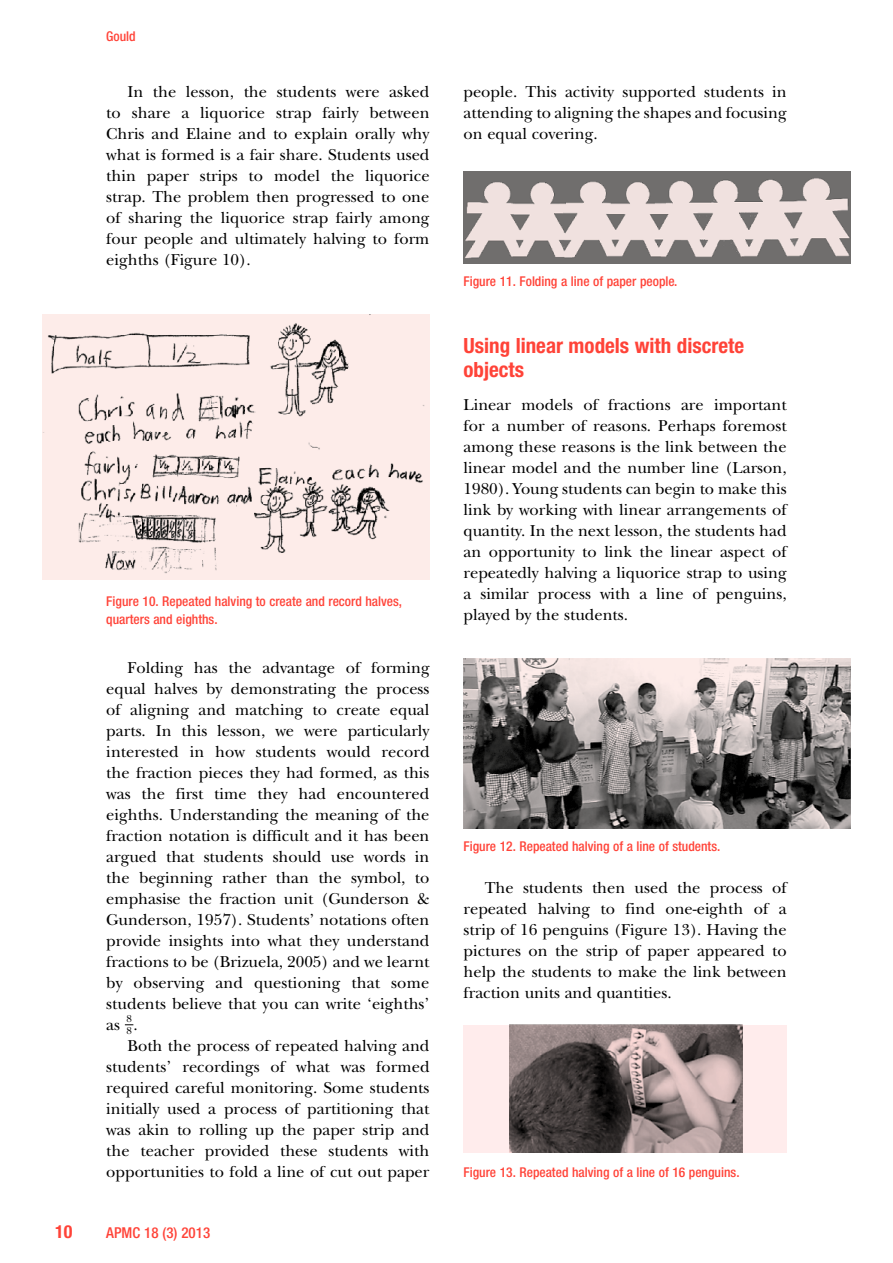
<style>
.page{position:relative;width:893px;height:1263px;background:#fff}
.page>*{position:absolute;margin:0;border:0;box-sizing:border-box;transform-origin:0 0}
.t1{font:700 condensed 21px/24px "Helvetica Neue";color:#ff4338}
.t2{font:700 condensed 18px "Helvetica Neue";color:#ff4338}
.t3{font:16.5px/21px "New Baskerville";color:#000;text-align:justify}
.t4{font:500 condensed 15px "Helvetica Neue";color:#ff4338}
.t5{font:500 condensed 13.5px/18px "Helvetica Neue";color:#ff4338}
.t6{font:10.5px/12px "New Baskerville";color:#000}
</style>
<div class="page">
<div style="left:463px;top:1025px;width:324px;height:127px;background:#ffecec"></div>
<img style="left:510px;top:1025px;width:233px;height:127px">
<img style="left:463px;top:658px;width:387px;height:170px">
<img style="left:463px;top:172px;width:387px;height:92px">
<img style="left:43px;top:314px;width:386px;height:265px">
<p class="t5" style="left:106px;top:27px;width:31px">Gould</p>
<p class="t3" style="left:106px;top:81px;width:325px;text-indent:21px">In the lesson, the students were asked to share a liquorice strap fairly between Chris and Elaine and to explain orally why what is formed is a fair share. Students used thin paper strips to model the liquorice strap. The problem then progressed to one of sharing the liquorice strap fairly among four people and ultimately halving to form eighths (Figure 10).</p>
<p class="t5" style="left:106px;top:592px;width:297px">Figure 10. Repeated halving to create and record halves, quarters and eighths.</p>
<p class="t3" style="left:106px;top:657px;width:325px;text-indent:21px">Folding has the advantage of forming equal halves by demonstrating the process of aligning and matching to create equal parts. In this lesson, we were particularly interested in how students would record the fraction pieces they had formed, as this was the first time they had encountered eighths. Understanding the meaning of the fraction notation is difficult and it has been argued that students should use words in the beginning rather than the symbol, to emphasise the fraction unit (Gunderson &amp; Gunderson, 1957). Students’ notations often provide insights into what they understand fractions to be (Brizuela, 2005) and we learnt by observing and questioning that some students believe that you can write ‘eighths’ as</p>
<p class="t6" style="left:126px;top:1012px;width:13px">8<br>8<sup>.</sup></p>
<p class="t3" style="left:106px;top:1035px;width:325px;text-indent:21px">Both the process of repeated halving and students’ recordings of what was formed required careful monitoring. Some students initially used a process of partitioning that was akin to rolling up the paper strip and the teacher provided these students with opportunities to fold a line of cut out paper</p>
<p class="t2" style="left:55px;top:1220px;width:19px">10</p>
<p class="t4" style="left:106px;top:1223px;width:105px">APMC 18 (3) 2013</p>
<p class="t3" style="left:463px;top:81px;width:325px">people. This activity supported students in attending to aligning the shapes and focusing on equal covering.</p>
<p class="t5" style="left:463px;top:272px;width:215px">Figure 11. Folding a line of paper people.</p>
<p class="t1" style="left:463px;top:333px;width:282px">Using linear models with discrete objects</p>
<p class="t3" style="left:463px;top:395px;width:325px">Linear models of fractions are important for a number of reasons. Perhaps foremost among these reasons is the link between the linear model and the number line (Larson, 1980). Young students can begin to make this link by working with linear arrangements of quantity. In the next lesson, the students had an opportunity to link the linear aspect of repeatedly halving a liquorice strap to using a similar process with a line of penguins, played by the students.</p>
<p class="t5" style="left:463px;top:837px;width:258px">Figure 12. Repeated halving of a line of students.</p>
<p class="t3" style="left:463px;top:877px;width:325px;text-indent:21px">The students then used the process of repeated halving to find one-eighth of a strip of 16 penguins (Figure 13). Having the pictures on the strip of paper appeared to help the students to make the link between fraction units and quantities.</p>
<p class="t5" style="left:463px;top:1163px;width:278px">Figure 13. Repeated halving of a line of 16 penguins.</p>
</div>
